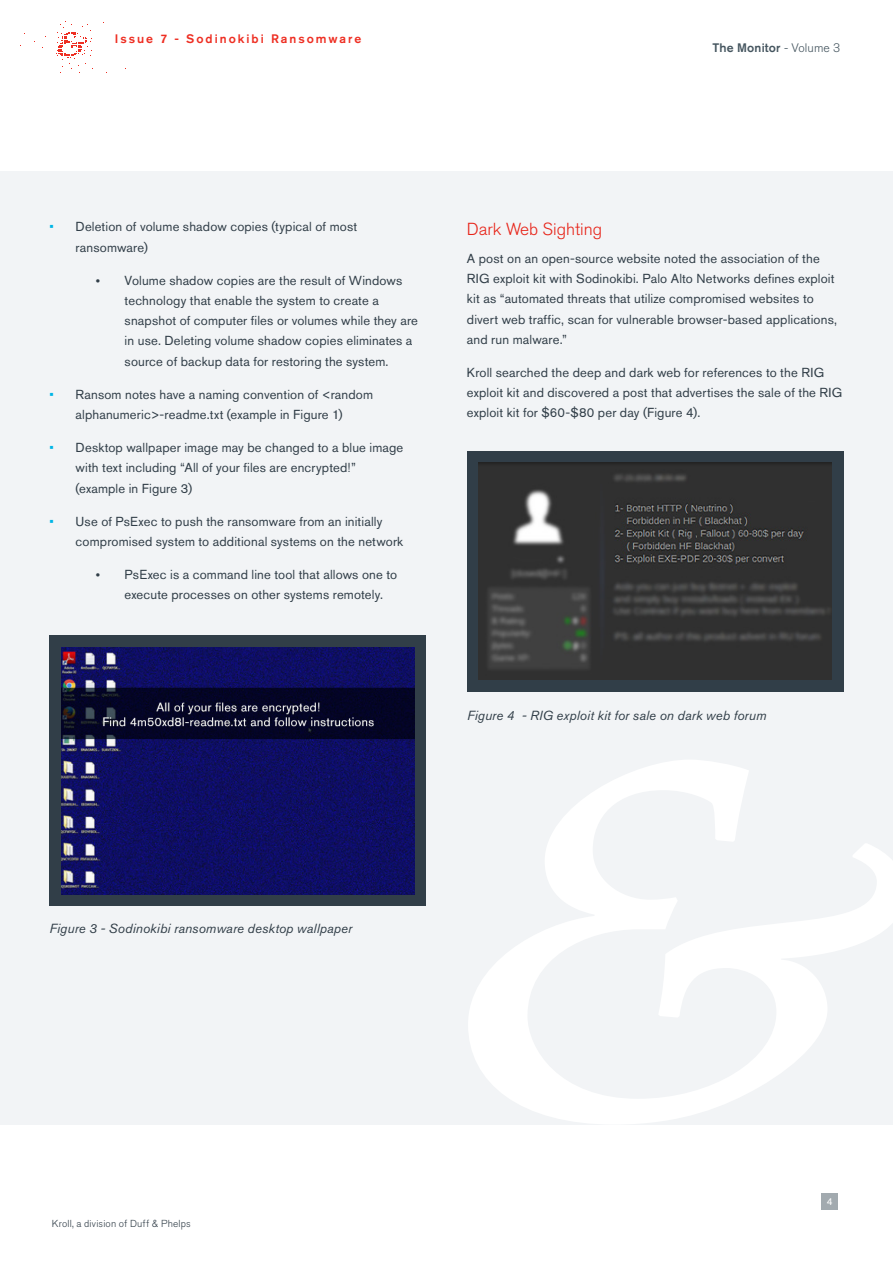
<style>
.page{position:relative;width:893px;height:1263px;background:#fff}
.page>*{position:absolute;margin:0;border:0;box-sizing:border-box;transform-origin:0 0}
.t1{font:300 17.25px "Akzidenz Grotesk BQ";color:#e72419}
.t2{font:italic 13.2px "Akzidenz Grotesk BQ";letter-spacing:.01em;color:#313e48}
.t3{font:13.05px/20.2px "Akzidenz Grotesk BQ";letter-spacing:.01em;color:#313e48}
.t4{font:500 12.3px "Akzidenz Grotesk BQ";letter-spacing:.16em;color:#ee2e22}
.t5{font:500 12.3px "Akzidenz Grotesk BQ";letter-spacing:.015em;color:#45555f}
.t6{font:300 10.05px "Akzidenz Grotesk BQ";letter-spacing:.02em;color:#313e48}
.t7{font:10.05px "Akzidenz Grotesk BQ";color:#fff}
.s1{font-weight:300}
.s2{color:#00b5e6}
</style>
<div class="page">
<svg style="left:56px;top:21px;width:37px;height:52px"></svg>
<div style="left:0;top:171px;width:893px;height:953px;background:#f2f4f6"></div>
<div style="left:50px;top:636px;width:376px;height:270px;background:#313e48"></div>
<img style="left:61px;top:647px;width:353px;height:247px">
<div style="left:467px;top:451px;width:377px;height:240px;background:#313e48"></div>
<img style="left:479px;top:462px;width:353px;height:218px">
<svg style="left:468px;top:760px;width:425px;height:364px"></svg>
<div style="left:822px;top:1193px;width:16px;height:16px;background:#a2aaaf"></div>
<p class="t4" style="left:115px;top:32px;width:248px">Issue 7 - Sodinokibi Ransomware</p>
<p class="t5" style="left:712px;top:40px;width:129px">The Monitor <span class="s1">- Volume 3</span></p>
<p class="t3" style="left:76px;top:217px;width:283px;text-indent:-26px"><span class="s2">•</span> Deletion of volume shadow copies (typical of most ransomware)</p>
<p class="t3" style="left:125px;top:270px;width:295px;text-indent:-29px">● Volume shadow copies are the result of Windows technology that enable the system to create a snapshot of computer files or volumes while they are in use. Deleting volume shadow copies eliminates a source of backup data for restoring the system.</p>
<p class="t3" style="left:50px;top:384px;width:325px;text-align:center"><span class="s2">•</span> Ransom notes have a naming convention of &lt;random alphanumeric&gt;-readme.txt (example in Figure 1)</p>
<p class="t3" style="left:76px;top:437px;width:329px;text-indent:-26px"><span class="s2">•</span> Desktop wallpaper image may be changed to a blue image with text including “All of your files are encrypted!” (example in Figure 3)</p>
<p class="t3" style="left:76px;top:511px;width:329px;text-indent:-26px"><span class="s2">•</span> Use of PsExec to push the ransomware from an initially compromised system to additional systems on the network</p>
<p class="t3" style="left:125px;top:564px;width:274px;text-indent:-29px">● PsExec is a command line tool that allows one to execute processes on other systems remotely.</p>
<h1 class="t1" style="left:467px;top:219px;width:137px">Dark Web Sighting</h1>
<p class="t3" style="left:467px;top:248px;width:372px">A post on an open-source website noted the association of the RIG exploit kit with Sodinokibi. Palo Alto Networks defines exploit kit as “automated threats that utilize compromised websites to divert web traffic, scan for vulnerable browser-based applications, and run malware.”</p>
<p class="t3" style="left:467px;top:362px;width:377px">Kroll searched the deep and dark web for references to the RIG exploit kit and discovered a post that advertises the sale of the RIG exploit kit for $60-$80 per day (Figure 4).</p>
<p class="t2" style="left:467px;top:707px;width:301px">Figure 4 - RIG exploit kit for sale on dark web forum</p>
<p class="t2" style="left:50px;top:920px;width:304px">Figure 3 - Sodinokibi ransomware desktop wallpaper</p>
<p class="t6" style="left:52px;top:1217px;width:140px">Kroll, a division of Duff &amp; Phelps</p>
<p class="t7" style="left:827px;top:1195px;width:7px">4</p>
</div>
